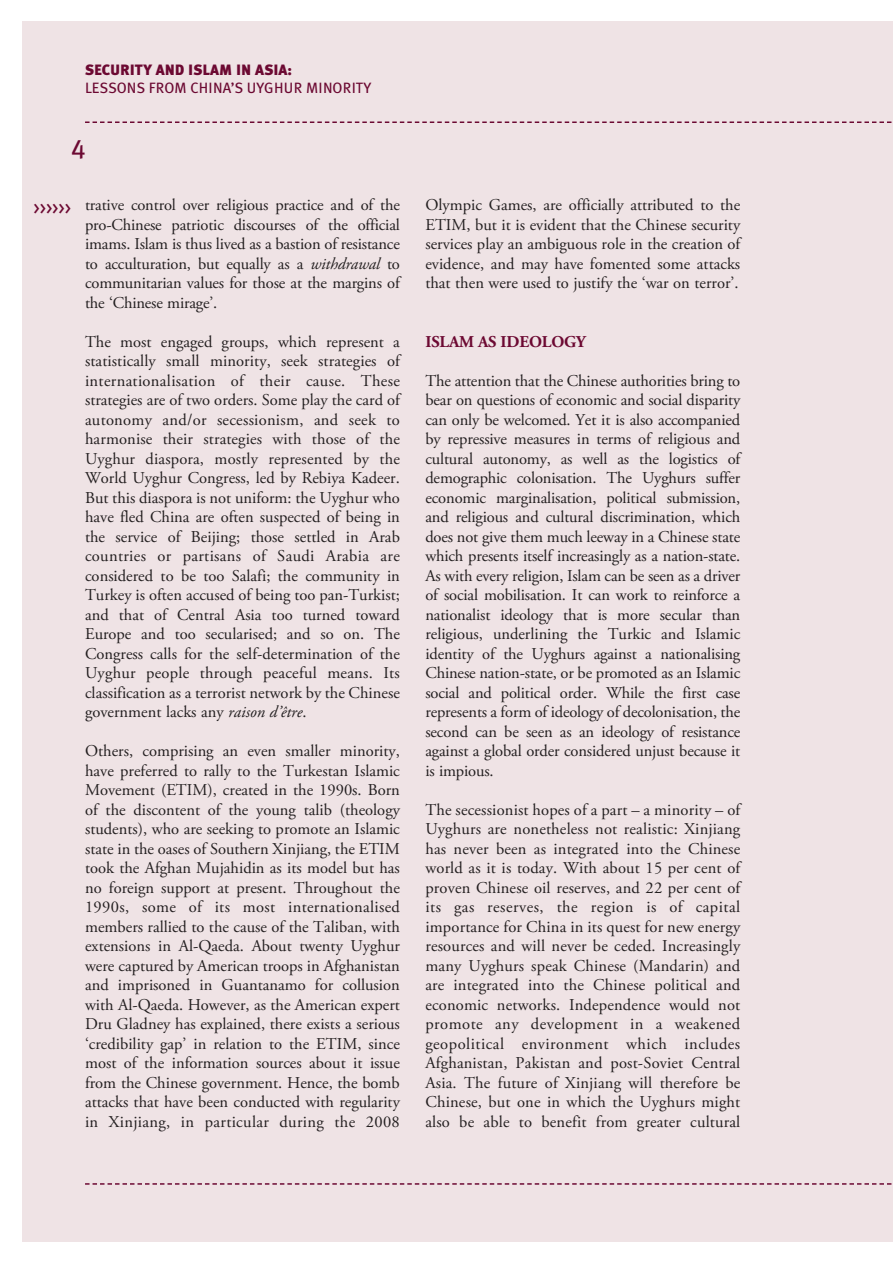
<style>
.page{position:relative;width:893px;height:1263px;background:#fff}
.page>*{position:absolute;margin:0;border:0;box-sizing:border-box;transform-origin:0 0}
.t1{font:27px "Meta Plus Book Caps";color:#6c0932}
.t2{font:18px "Meta Plus Book Caps";color:#6c0932}
.t3{font:16.5px/19.5px "Adobe Garamond Pro";color:#231f20;text-align:justify}
.t4{font:700 16.5px "Adobe Garamond Pro";letter-spacing:-.01em;color:#6c0932}
.t5{font:15px "Meta Plus";letter-spacing:.01em;color:#6c0932}
.t6{font:900 15px "Meta Plus";color:#6c0932}
.s1{font-style:italic}
</style>
<div class="page">
<div style="left:22px;top:22px;width:871px;height:1220px;background:#efe3e5"></div>
<svg style="left:85px;top:121px;width:807px;height:2px"></svg>
<svg style="left:85px;top:1183px;width:807px;height:2px"></svg>
<p class="t6" style="left:85px;top:61px;width:209px">SECURITY AND ISLAM IN ASIA:</p>
<p class="t5" style="left:85px;top:79px;width:288px">LESSONS FROM CHINA’S UYGHUR MINORITY</p>
<h1 class="t1" style="left:71px;top:133px;width:16px">4</h1>
<p class="t2" style="left:34px;top:197px;width:39px">&gt;&gt;&gt;&gt;&gt;&gt;</p>
<p class="t3" style="left:85px;top:196px;width:316px">trative control over religious practice and of the pro-Chinese patriotic discourses of the official imams. Islam is thus lived as a bastion of resistance to acculturation, but equally as a <span class="s1">withdrawal</span> to communitarian values for those at the margins of the ‘Chinese mirage’.</p>
<p class="t3" style="left:85px;top:333px;width:316px">The most engaged groups, which represent a statistically small minority, seek strategies of internationalisation of their cause. These strategies are of two orders. Some play the card of autonomy and/or secessionism, and seek to harmonise their strategies with those of the Uyghur diaspora, mostly represented by the World Uyghur Congress, led by Rebiya Kadeer.<br>But this diaspora is not uniform: the Uyghur who have fled China are often suspected of being in the service of Beijing; those settled in Arab countries or partisans of Saudi Arabia are considered to be too Salafi; the community in Turkey is often accused of being too pan-Turkist; and that of Central Asia too turned toward Europe and too secularised; and so on. The Congress calls for the self-determination of the Uyghur people through peaceful means. Its classification as a terrorist network by the Chinese government lacks any <span class="s1">raison d’être</span>.</p>
<p class="t3" style="left:85px;top:742px;width:316px">Others, comprising an even smaller minority, have preferred to rally to the Turkestan Islamic Movement (ETIM), created in the 1990s. Born of the discontent of the young talib (theology students), who are seeking to promote an Islamic state in the oases of Southern Xinjiang, the ETIM took the Afghan Mujahidin as its model but has no foreign support at present. Throughout the 1990s, some of its most internationalised members rallied to the cause of the Taliban, with extensions in Al-Qaeda. About twenty Uyghur were captured by American troops in Afghanistan and imprisoned in Guantanamo for collusion with Al-Qaeda. However, as the American expert Dru Gladney has explained, there exists a serious ‘credibility gap’ in relation to the ETIM, since most of the information sources about it issue from the Chinese government. Hence, the bomb attacks that have been conducted with regularity in Xinjiang, in particular during the 2008</p>
<p class="t3" style="left:425px;top:196px;width:316px">Olympic Games, are officially attributed to the ETIM, but it is evident that the Chinese security services play an ambiguous role in the creation of evidence, and may have fomented some attacks that then were used to justify the ‘war on terror’.</p>
<p class="t4" style="left:425px;top:335px;width:162px">ISLAM AS IDEOLOGY</p>
<p class="t3" style="left:425px;top:372px;width:316px">The attention that the Chinese authorities bring to bear on questions of economic and social disparity can only be welcomed. Yet it is also accompanied by repressive measures in terms of religious and cultural autonomy, as well as the logistics of demographic colonisation. The Uyghurs suffer economic marginalisation, political submission, and religious and cultural discrimination, which does not give them much leeway in a Chinese state which presents itself increasingly as a nation-state.<br>As with every religion, Islam can be seen as a driver of social mobilisation. It can work to reinforce a nationalist ideology that is more secular than religious, underlining the Turkic and Islamic identity of the Uyghurs against a nationalising Chinese nation-state, or be promoted as an Islamic social and political order. While the first case represents a form of ideology of decolonisation, the second can be seen as an ideology of resistance against a global order considered unjust because it is impious.</p>
<p class="t3" style="left:425px;top:801px;width:316px">The secessionist hopes of a part – a minority – of Uyghurs are nonetheless not realistic: Xinjiang has never been as integrated into the Chinese world as it is today. With about 15 per cent of proven Chinese oil reserves, and 22 per cent of its gas reserves, the region is of capital importance for China in its quest for new energy resources and will never be ceded. Increasingly many Uyghurs speak Chinese (Mandarin) and are integrated into the Chinese political and economic networks. Independence would not promote any development in a weakened geopolitical environment which includes Afghanistan, Pakistan and post-Soviet Central Asia. The future of Xinjiang will therefore be Chinese, but one in which the Uyghurs might also be able to benefit from greater cultural</p>
</div>
